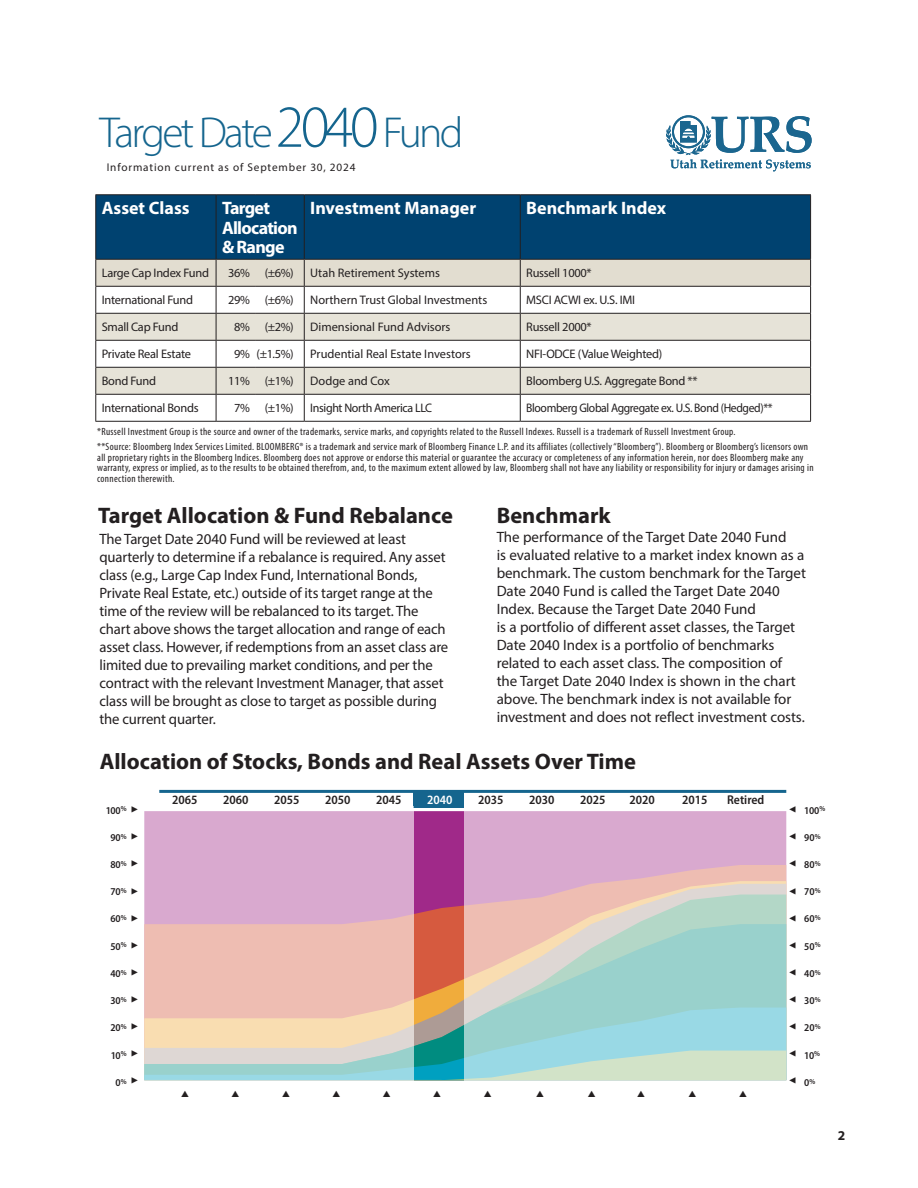
<style>
.page{position:relative;width:918px;height:1188px;background:#fff}
.page>*{position:absolute;margin:0;border:0;box-sizing:border-box;transform-origin:0 0}
.t1{font:300 43.5px "Myriad Pro";letter-spacing:-.06em;color:#15658e}
.Subhead{font:700 22.5px "Myriad Pro";color:#231f20}
.t2{font:700 18px "Myriad Pro";color:#fff}
.t3{font:700 18px/19.5px "Myriad Pro";letter-spacing:-.04em;color:#fff}
.Intro{font:15px/18px "Myriad Pro";letter-spacing:-.01em;color:#231f20}
.t4{font:700 13.5px "Myriad Pro";color:#231f20}
.t5{font:600 semi-condensed 12.75px "Myriad Pro";color:#231f20}
.t6{font:600 semi-condensed 12.75px "Myriad Pro";color:#fff}
.t7{font:12.3px "Myriad Pro";letter-spacing:-.02em;color:#231f20}
.t8{font:12.3px "Myriad Pro";color:#231f20}
.t9{font:12.3px "Myriad Pro";letter-spacing:-.02em;color:#231f20;scale:.94 1}
.t10{font:11.25px "Myriad Pro";letter-spacing:.075em;color:#231f20}
.Fund_Details{font:condensed 10.5px/10.5px "Myriad Pro";letter-spacing:.03em;color:#231f20}
.t11{font:600 semi-condensed 10.5px "Myriad Pro";color:#231f20}
.s1{font-size:60px}
</style>
<div class="page">
<svg style="left:666px;top:115px;width:146px;height:56px"></svg>
<hr style="left:159px;top:790px;width:627px;height:3px;background:#15658e">
<div style="left:413px;top:791px;width:51px;height:17px;background:#15658e"></div>
<svg style="left:413px;top:924px;width:51px;height:84px;background:#db6d41"></svg>
<svg style="left:413px;top:1008px;width:51px;height:42px;background:#829a81"></svg>
<svg style="left:144px;top:811px;width:269px;height:239px;background:#e5b8c0"></svg>
<svg style="left:464px;top:811px;width:323px;height:239px;background:#c3c4ca"></svg>
<div style="left:96px;top:195px;width:714px;height:64px;background:#004270"></div>
<hr style="left:95px;top:194px;width:121px;height:1px;background:#231f20">
<hr style="left:95px;top:195px;width:1px;height:64px;background:#231f20">
<hr style="left:216px;top:194px;width:40px;height:1px;background:#231f20">
<hr style="left:216px;top:195px;width:1px;height:64px;background:#231f20">
<hr style="left:256px;top:194px;width:48px;height:1px;background:#231f20">
<hr style="left:304px;top:194px;width:216px;height:1px;background:#231f20">
<hr style="left:304px;top:195px;width:1px;height:64px;background:#231f20">
<hr style="left:520px;top:194px;width:291px;height:1px;background:#231f20">
<hr style="left:520px;top:195px;width:1px;height:64px;background:#231f20">
<hr style="left:810px;top:195px;width:1px;height:64px;background:#231f20">
<svg style="left:95px;top:259px;width:716px;height:162px"></svg>
<hr style="left:95px;top:421px;width:121px;height:1px;background:#231f20">
<hr style="left:216px;top:421px;width:40px;height:1px;background:#231f20">
<hr style="left:256px;top:421px;width:48px;height:1px;background:#231f20">
<hr style="left:304px;top:421px;width:216px;height:1px;background:#231f20">
<hr style="left:520px;top:421px;width:291px;height:1px;background:#231f20">
<svg style="left:144px;top:1050px;width:643px;height:31px;background:#acd5cf"></svg>
<p class="t1" style="left:100px;top:106px;width:366px">Target Date <span class="s1">2040</span> Fund</p>
<p class="t10" style="left:107px;top:160px;width:250px">Information current as of September 30, 2024</p>
<p class="t2" style="left:102px;top:196px;width:89px">Asset Class</p>
<p class="t3" style="left:222px;top:198px;width:77px">Target<br>Allocation &amp; Range</p>
<p class="t2" style="left:310px;top:196px;width:167px">Investment Manager</p>
<p class="t2" style="left:526px;top:196px;width:141px">Benchmark Index</p>
<p class="t7" style="left:102px;top:266px;width:109px">Large Cap Index Fund</p>
<p class="t7" style="left:228px;top:266px;width:23px">36%</p>
<p class="t7" style="left:265px;top:266px;width:31px">(±6%)</p>
<p class="t8" style="left:310px;top:266px;width:131px">Utah Retirement Systems</p>
<p class="t7" style="left:526px;top:266px;width:67px">Russell 1000*</p>
<p class="t7" style="left:102px;top:293px;width:93px">International Fund</p>
<p class="t7" style="left:228px;top:293px;width:23px">29%</p>
<p class="t7" style="left:265px;top:293px;width:31px">(±6%)</p>
<p class="t8" style="left:310px;top:293px;width:179px">Northern Trust Global Investments</p>
<p class="t7" style="left:526px;top:293px;width:110px">MSCI ACWI ex. U.S. IMI</p>
<p class="t7" style="left:102px;top:320px;width:78px">Small Cap Fund</p>
<p class="t7" style="left:234px;top:320px;width:17px">8%</p>
<p class="t7" style="left:265px;top:320px;width:31px">(±2%)</p>
<p class="t8" style="left:310px;top:320px;width:142px">Dimensional Fund Advisors</p>
<p class="t7" style="left:526px;top:320px;width:67px">Russell 2000*</p>
<p class="t7" style="left:102px;top:347px;width:91px">Private Real Estate</p>
<p class="t7" style="left:234px;top:347px;width:17px">9%</p>
<p class="t7" style="left:257px;top:347px;width:39px">(±1.5%)</p>
<p class="t8" style="left:310px;top:347px;width:162px">Prudential Real Estate Investors</p>
<p class="t7" style="left:526px;top:347px;width:138px">NFI-ODCE (Value Weighted)</p>
<p class="t7" style="left:102px;top:374px;width:56px">Bond Fund</p>
<p class="t7" style="left:228px;top:374px;width:23px">11%</p>
<p class="t7" style="left:265px;top:374px;width:31px">(±1%)</p>
<p class="t8" style="left:310px;top:374px;width:81px">Dodge and Cox</p>
<p class="t7" style="left:526px;top:374px;width:173px">Bloomberg U.S. Aggregate Bond **</p>
<p class="t7" style="left:102px;top:401px;width:99px">International Bonds</p>
<p class="t7" style="left:234px;top:401px;width:17px">7%</p>
<p class="t7" style="left:265px;top:401px;width:31px">(±1%)</p>
<p class="t7" style="left:310px;top:401px;width:123px">Insight North America LLC</p>
<p class="t9" style="left:526px;top:401px;width:264px">Bloomberg Global Aggregate ex. U.S. Bond (Hedged)**</p>
<p class="Fund_Details" style="left:97px;top:427px;width:640px">*Russell Investment Group is the source and owner of the trademarks, service marks, and copyrights related to the Russell Indexes. Russell is a trademark of Russell Investment Group.</p>
<p class="Fund_Details" style="left:97px;top:442px;width:718px">**Source: Bloomberg Index Services Limited. BLOOMBERG® is a trademark and service mark of Bloomberg Finance L.P. and its affiliates (collectively “Bloomberg”). Bloomberg or Bloomberg’s licensors own all proprietary rights in the Bloomberg Indices. Bloomberg does not approve or endorse this material or guarantee the accuracy or completeness of any information herein, nor does Bloomberg make any warranty, express or implied, as to the results to be obtained therefrom, and, to the maximum extent allowed by law, Bloomberg shall not have any liability or responsibility for injury or damages arising in connection therewith.</p>
<p class="Subhead" style="left:497px;top:501px;width:116px">Benchmark</p>
<p class="Intro" style="left:497px;top:528px;width:311px">The performance of the Target Date 2040 Fund<br>is evaluated relative to a market index known as a benchmark. The custom benchmark for the Target Date 2040 Fund is called the Target Date 2040<br>Index. Because the Target Date 2040 Fund<br>is a portfolio of different asset classes, the Target Date 2040 Index is a portfolio of benchmarks related to each asset class. The composition of the Target Date 2040 Index is shown in the chart above. The benchmark index is not available for investment and does not reflect investment costs.</p>
<p class="Subhead" style="left:98px;top:501px;width:356px">Target Allocation &amp; Fund Rebalance</p>
<p class="Intro" style="left:100px;top:530px;width:350px">The Target Date 2040 Fund will be reviewed at least quarterly to determine if a rebalance is required. Any asset class (e.g., Large Cap Index Fund, International Bonds, Private Real Estate, etc.) outside of its target range at the time of the review will be rebalanced to its target. The chart above shows the target allocation and range of each asset class. However, if redemptions from an asset class are limited due to prevailing market conditions, and per the contract with the relevant Investment Manager, that asset class will be brought as close to target as possible during the current quarter.</p>
<p class="Subhead" style="left:100px;top:747px;width:538px">Allocation of Stocks, Bonds and Real Assets Over Time</p>
<p class="t5" style="left:172px;top:792px;width:27px">2065</p>
<p class="t5" style="left:223px;top:792px;width:27px">2060</p>
<p class="t5" style="left:274px;top:792px;width:27px">2055</p>
<p class="t5" style="left:325px;top:792px;width:27px">2050</p>
<p class="t5" style="left:376px;top:792px;width:27px">2045</p>
<p class="t6" style="left:427px;top:792px;width:27px">2040</p>
<p class="t5" style="left:478px;top:792px;width:27px">2035</p>
<p class="t5" style="left:529px;top:792px;width:27px">2030</p>
<p class="t5" style="left:580px;top:792px;width:27px">2025</p>
<p class="t5" style="left:630px;top:792px;width:27px">2020</p>
<p class="t5" style="left:682px;top:792px;width:27px">2015</p>
<p class="t5" style="left:727px;top:792px;width:39px">Retired</p>
<p class="t11" style="left:106px;top:803px;width:23px">100<sup>%</sup></p>
<p class="t11" style="left:110px;top:831px;width:18px">90<sup>%</sup></p>
<p class="t11" style="left:110px;top:858px;width:18px">80<sup>%</sup></p>
<p class="t11" style="left:110px;top:885px;width:18px">70<sup>%</sup></p>
<p class="t11" style="left:110px;top:912px;width:18px">60<sup>%</sup></p>
<p class="t11" style="left:110px;top:940px;width:18px">50<sup>%</sup></p>
<p class="t11" style="left:110px;top:967px;width:18px">40<sup>%</sup></p>
<p class="t11" style="left:110px;top:994px;width:18px">30<sup>%</sup></p>
<p class="t11" style="left:110px;top:1021px;width:18px">20<sup>%</sup></p>
<p class="t11" style="left:111px;top:1048px;width:17px">10<sup>%</sup></p>
<p class="t11" style="left:116px;top:1076px;width:13px">0<sup>%</sup></p>
<p class="t11" style="left:804px;top:803px;width:23px">100<sup>%</sup></p>
<p class="t11" style="left:804px;top:831px;width:18px">90<sup>%</sup></p>
<p class="t11" style="left:804px;top:858px;width:18px">80<sup>%</sup></p>
<p class="t11" style="left:804px;top:885px;width:18px">70<sup>%</sup></p>
<p class="t11" style="left:804px;top:912px;width:18px">60<sup>%</sup></p>
<p class="t11" style="left:804px;top:940px;width:18px">50<sup>%</sup></p>
<p class="t11" style="left:804px;top:967px;width:18px">40<sup>%</sup></p>
<p class="t11" style="left:804px;top:994px;width:18px">30<sup>%</sup></p>
<p class="t11" style="left:804px;top:1021px;width:18px">20<sup>%</sup></p>
<p class="t11" style="left:804px;top:1048px;width:17px">10<sup>%</sup></p>
<p class="t11" style="left:804px;top:1076px;width:13px">0<sup>%</sup></p>
<p class="t4" style="left:838px;top:1126px;width:9px">2</p>
</div>
